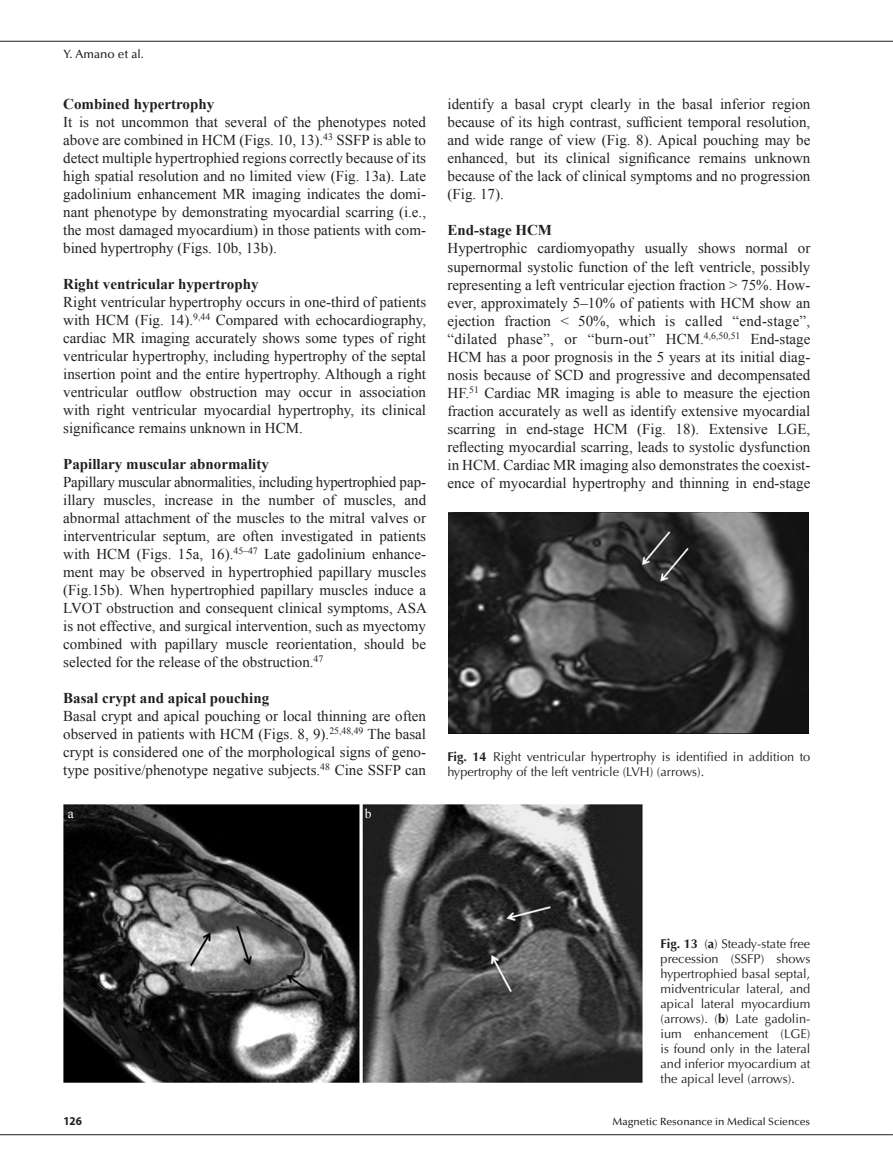
<style>
.page{position:relative;width:893px;height:1174px;background:#fff}
.page>*{position:absolute;margin:0;border:0;box-sizing:border-box;transform-origin:0 0}
.Txf{font:15px/18px "Times New Roman";color:#231f20;text-align:justify}
.t1{font:700 15px "Times New Roman";color:#231f20}
.Txf-2{font:13.5px "Times New Roman";color:#fff}
.Table_Fig_Box_Title{font:12.75px/15px "Optima LT Std";color:#231f20}
.t2{font:500 12px "Optima LT Std";color:#231f20}
.t3{font:700 semi-condensed 12px "Myriad Pro";color:#231f20}
.t4{font:500 10.5px "Optima LT Std";color:#231f20}
.s1{font-weight:700}
</style>
<div class="page">
<hr style="left:0;top:1134px;width:893px;height:1px;background:#231f20">
<hr style="left:0;top:41px;width:893px;height:1px;background:#231f20">
<img style="left:449px;top:513px;width:360px;height:220px">
<img style="left:63px;top:804px;width:580px;height:278px">
<p class="t2" style="left:63px;top:48px;width:82px">Y. Amano et al.</p>
<h3 class="t1" style="left:63px;top:94px;width:152px">Combined hypertrophy</h3>
<p class="Txf" style="left:63px;top:113px;width:364px">It is not uncommon that several of the phenotypes noted above are combined in HCM (Figs. 10, 13).<sup>43</sup> SSFP is able to detect multiple hypertrophied regions correctly because of its high spatial resolution and no limited view (Fig. 13a). Late gadolinium enhancement MR imaging indicates the domi&shy;nant phenotype by demonstrating myocardial scarring (i.e., the most damaged myocardium) in those patients with com&shy;bined hypertrophy (Figs. 10b, 13b).</p>
<h3 class="t1" style="left:63px;top:274px;width:197px">Right ventricular hypertrophy</h3>
<p class="Txf" style="left:63px;top:293px;width:364px">Right ventricular hypertrophy occurs in one-third of patients with HCM (Fig. 14).<sup>9,44</sup> Compared with echocardiography, cardiac MR imaging accurately shows some types of right ventricular hypertrophy, including hypertrophy of the septal insertion point and the entire hypertrophy. Although a right ventricular outflow obstruction may occur in association with right ventricular myocardial hypertrophy, its clinical significance remains unknown in HCM.</p>
<h3 class="t1" style="left:63px;top:454px;width:207px">Papillary muscular abnormality</h3>
<p class="Txf" style="left:63px;top:473px;width:365px">Papillary muscular abnormalities, including hypertrophied pap&shy;illary muscles, increase in the number of muscles, and abnormal attachment of the muscles to the mitral valves or interventricular septum, are often investigated in patients with HCM (Figs. 15a, 16).<sup>45–47</sup> Late gadolinium enhance&shy;ment may be observed in hypertrophied papillary muscles (Fig.15b). When hypertrophied papillary muscles induce a LVOT obstruction and consequent clinical symptoms, ASA is not effective, and surgical intervention, such as myectomy combined with papillary muscle reorientation, should be selected for the release of the obstruction.<sup>47</sup></p>
<h3 class="t1" style="left:63px;top:688px;width:207px">Basal crypt and apical pouching</h3>
<p class="Txf" style="left:63px;top:707px;width:364px">Basal crypt and apical pouching or local thinning are often observed in patients with HCM (Figs. 8, 9).<sup>25,48,49</sup> The basal crypt is considered one of the morphological signs of geno&shy;type positive/phenotype negative subjects.<sup>48</sup> Cine SSFP can</p>
<p class="Txf-2" style="left:68px;top:805px;width:7px">a</p>
<p class="Txf-2" style="left:365px;top:805px;width:8px">b</p>
<p class="Txf" style="left:447px;top:95px;width:364px">identify a basal crypt clearly in the basal inferior region because of its high contrast, sufficient temporal resolution, and wide range of view (Fig. 8). Apical pouching may be enhanced, but its clinical significance remains unknown because of the lack of clinical symptoms and no progression (Fig. 17).</p>
<h3 class="t1" style="left:447px;top:220px;width:106px">End-stage HCM</h3>
<p class="Txf" style="left:447px;top:239px;width:364px">Hypertrophic cardiomyopathy usually shows normal or supernormal systolic function of the left ventricle, possibly representing a left ventricular ejection fraction &gt; 75%. How&shy;ever, approximately 5‒10% of patients with HCM show an ejection fraction &lt; 50%, which is called “end-stage”, “dilated phase”, or “burn-out” HCM.<sup>4,6,50,51</sup> End-stage HCM has a poor prognosis in the 5 years at its initial diag&shy;nosis because of SCD and progressive and decompensated HF.<sup>51</sup> Cardiac MR imaging is able to measure the ejection fraction accurately as well as identify extensive myocardial scarring in end-stage HCM (Fig. 18). Extensive LGE, reflecting myocardial scarring, leads to systolic dysfunction in HCM. Cardiac MR imaging also demonstrates the coexist&shy;ence of myocardial hypertrophy and thinning in end-stage</p>
<p class="Table_Fig_Box_Title" style="left:447px;top:749px;width:364px"><span class="s1">Fig. 14</span> Right ventricular hypertrophy is identified in addition to hypertrophy of the left ventricle (LVH) (arrows).</p>
<p class="Table_Fig_Box_Title" style="left:661px;top:936px;width:151px;text-align:justify"><span class="s1">Fig. 13</span> (<span class="s1">a</span>) Steady-state free precession (SSFP) shows hypertrophied basal septal, midventricular lateral, and apical lateral myocardium (arrows). (<span class="s1">b</span>) Late gadolin&shy;ium enhancement (LGE) is found only in the lateral and inferior myocardium at the apical level (arrows).</p>
<p class="t3" style="left:63px;top:1114px;width:20px">126</p>
<p class="t4" style="left:612px;top:1115px;width:199px">Magnetic Resonance in Medical Sciences</p>
</div>
